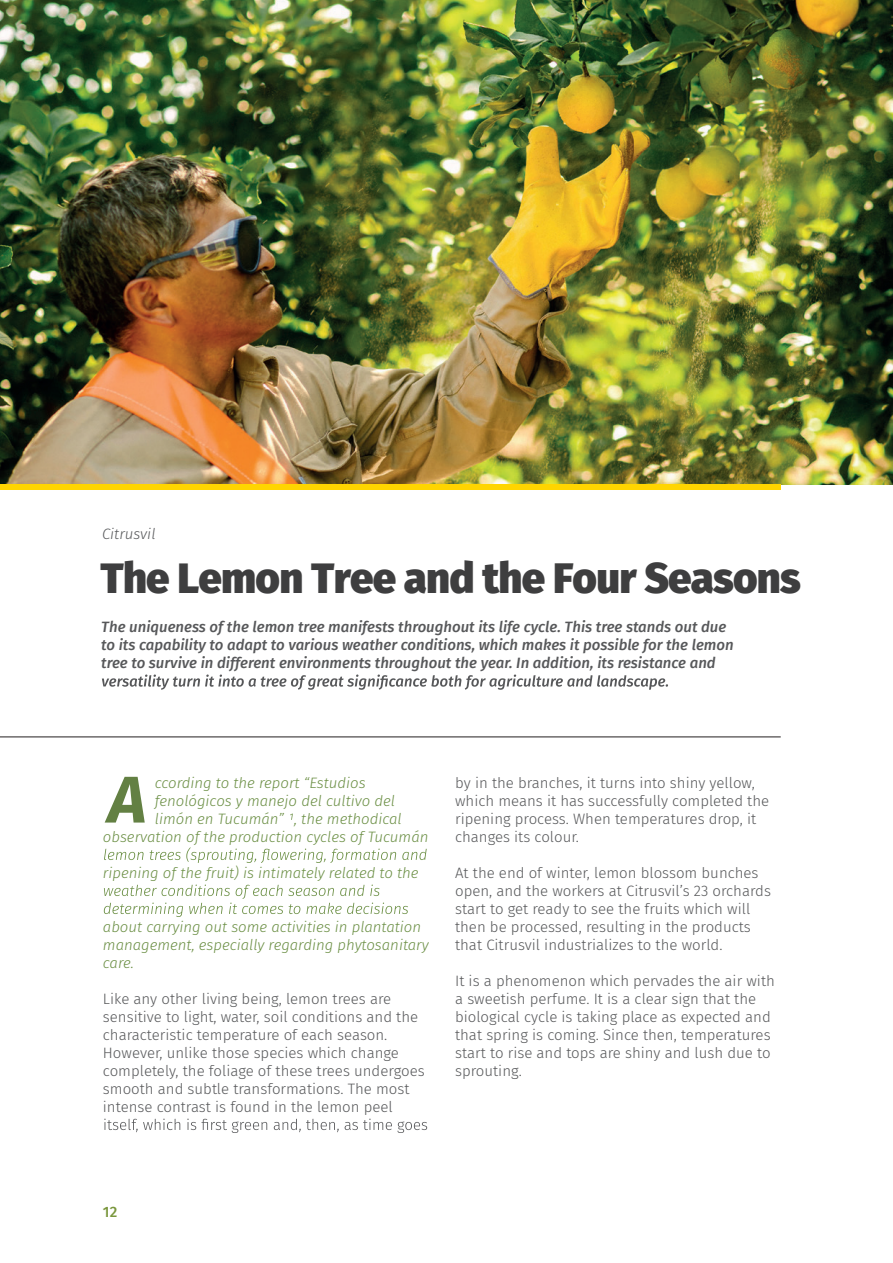
<style>
.page{position:relative;width:893px;height:1263px;background:#fff}
.page>*{position:absolute;margin:0;border:0;box-sizing:border-box;transform-origin:0 0}
.t1{font:italic 700 66px "Fira Sans";color:#638043}
.t2{font:900 42px "Fira Sans";letter-spacing:-.02em;color:#3e3e3f}
.t3{font:300 15px/18px "Fira Sans";color:#57585a}
.t4{font:italic 300 15px/18px "Fira Sans";color:#6a8e43}
.t5{font:italic 500 15px/18px "Fira Sans";color:#57585a}
.t6{font:italic 300 15px "Fira Sans";color:#57585a}
.t7{font:500 15px "Fira Sans";color:#7a973d}
</style>
<div class="page">
<img style="left:0;top:0;width:893px;height:485px">
<div style="left:0;top:485px;width:781px;height:5px;background:#ffd500"></div>
<svg style="left:102px;top:674px;width:566px;height:16px"></svg>
<svg style="left:290px;top:814px;width:3px;height:6px"></svg>
<svg style="left:104px;top:847px;width:323px;height:16px"></svg>
<svg style="left:104px;top:884px;width:304px;height:33px"></svg>
<svg style="left:104px;top:1118px;width:323px;height:15px"></svg>
<hr style="left:0;top:736px;width:781px;height:1px;background:#231f20">
<p class="t6" style="left:102px;top:524px;width:55px">Citrusvil</p>
<h2 class="t2" style="left:101px;top:541px;width:702px">The Lemon Tree and the Four Seasons</h2>
<p class="t5" style="left:101px;top:617px;width:634px">The uniqueness of the lemon tree manifests throughout its life cycle. This tree stands out due to its capability to adapt to various weather conditions, which makes it possible for the lemon tree to survive in different environments throughout the year. In addition, its resistance and</p>
<p class="t4" style="left:155px;top:774px;width:212px">ccording to the report “Estudios</p>
<p class="t4" style="left:155px;top:792px;width:242px">fenológicos y manejo del cultivo del</p>
<p class="t4" style="left:155px;top:810px;width:248px">limón en Tucumán” , the methodical</p>
<p class="t4" style="left:103px;top:828px;width:327px">observation of the production cycles of Tucumán</p>
<p class="t4" style="left:103px;top:864px;width:317px">ripening of the fruit) is intimately related to the</p>
<p class="t4" style="left:103px;top:918px;width:327px">about carrying out some activities in plantation management, especially regarding phytosanitary care.</p>
<p class="t3" style="left:103px;top:989px;width:323px">Like any other living being, lemon trees are sensitive to light, water, soil conditions and the characteristic temperature of each season.<br>However, unlike those species which change completely, the foliage of these trees undergoes smooth and subtle transformations. The most intense contrast is found in the lemon peel</p>
<h1 class="t1" style="left:108px;top:744px;width:40px">A</h1>
<p class="t3" style="left:455px;top:773px;width:316px">by in the branches, it turns into shiny yellow, which means it has successfully completed the ripening process. When temperatures drop, it changes its colour.</p>
<p class="t3" style="left:455px;top:863px;width:317px">At the end of winter, lemon blossom bunches open, and the workers at Citrusvil’s 23 orchards start to get ready to see the fruits which will then be processed, resulting in the products that Citrusvil industrializes to the world.</p>
<p class="t3" style="left:455px;top:971px;width:321px">It is a phenomenon which pervades the air with a sweetish perfume. It is a clear sign that the biological cycle is taking place as expected and that spring is coming. Since then, temperatures start to rise and tops are shiny and lush due to sprouting.</p>
<p class="t7" style="left:103px;top:1199px;width:16px">12</p>
</div>
